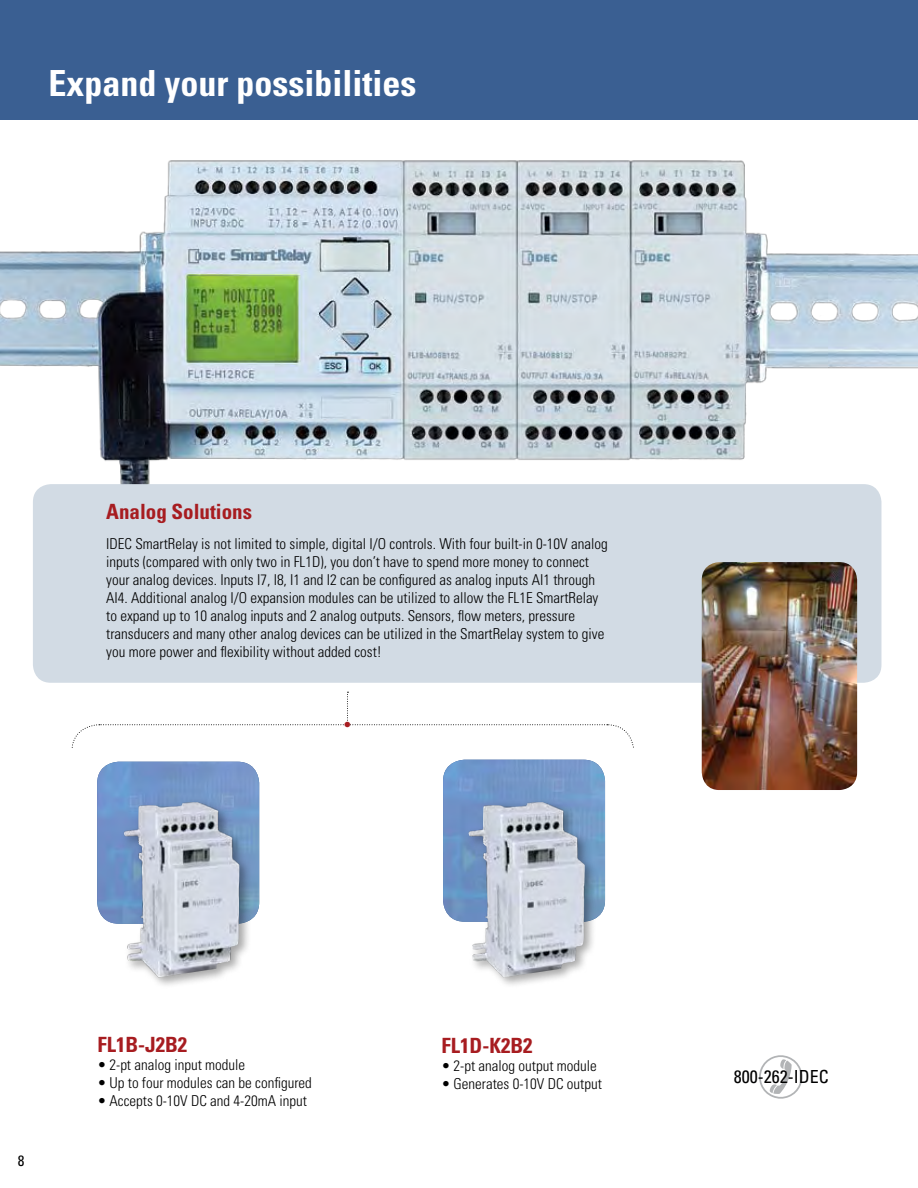
<style>
.page{position:relative;width:918px;height:1188px;background:#fff}
.page>*{position:absolute;margin:0;border:0;box-sizing:border-box;transform-origin:0 0}
.t1{font:700 condensed 36px "Univers LT Std";color:#fff}
.t2{font:700 condensed 21px "Univers LT Std";color:#a71c20}
.t3{font:condensed 18px "Univers LT Std";color:#000}
.t4{font:condensed 18px "Univers LT Std";color:#a71c20}
.t5{font:300 condensed 15px/18px "Univers LT Std";color:#000}
.t6{font:condensed 15px "Univers LT Std";color:#000}
</style>
<div class="page">
<img style="left:0;top:160px;width:917px;height:324px">
<div style="left:33px;top:484px;width:848px;height:199px;background:#d2dbe4;border-radius:18px"></div>
<img style="left:443px;top:803px;width:162px;height:119px">
<div style="left:0;top:0;width:918px;height:119px;background:#3a5f92"></div>
<hr style="left:917px;top:0;width:1px;height:1188px;background:#000">
<img style="left:702px;top:562px;width:155px;height:228px">
<img style="left:97px;top:803px;width:162px;height:121px">
<div style="left:120px;top:797px;width:133px;height:192px;background:#000;opacity:.35"></div>
<img style="left:123px;top:803px;width:117px;height:174px">
<div style="left:465px;top:797px;width:133px;height:192px;background:#000;opacity:.35"></div>
<img style="left:468px;top:803px;width:117px;height:174px">
<svg style="left:71px;top:692px;width:563px;height:111px"></svg>
<h1 class="t1" style="left:49px;top:61px;width:369px">Expand your possibilities</h1>
<h2 class="t2" style="left:106px;top:498px;width:147px">Analog Solutions</h2>
<p class="t5" style="left:106px;top:535px;width:503px">IDEC SmartRelay is not limited to simple, digital I/O controls. With four built-in 0-10V analog inputs (compared with only two in FL1D), you don’t have to spend more money to connect your analog devices. Inputs I7, I8, I1 and I2 can be configured as analog inputs AI1 through AI4. Additional analog I/O expansion modules can be utilized to allow the FL1E SmartRelay to expand up to 10 analog inputs and 2 analog outputs. Sensors, flow meters, pressure transducers and many other analog devices can be utilized in the SmartRelay system to give you more power and flexibility without added cost!</p>
<p class="t4" style="left:345px;top:713px;width:7px">•</p>
<p class="t6" style="left:18px;top:1151px;width:8px">8</p>
<h2 class="t2" style="left:98px;top:1032px;width:91px">FL1B-J2B2</h2>
<p class="t5" style="left:98px;top:1056px;width:149px">• 2-pt analog input module</p>
<p class="t5" style="left:98px;top:1074px;width:216px">• Up to four modules can be configured</p>
<p class="t5" style="left:98px;top:1092px;width:211px">• Accepts 0-10V DC and 4-20mA input</p>
<h2 class="t2" style="left:442px;top:1032px;width:92px">FL1D-K2B2</h2>
<p class="t5" style="left:442px;top:1057px;width:157px">• 2-pt analog output module</p>
<p class="t5" style="left:442px;top:1075px;width:162px">• Generates 0-10V DC output</p>
<p class="t3" style="left:734px;top:1065px;width:96px">800-262-IDEC</p>
</div>
